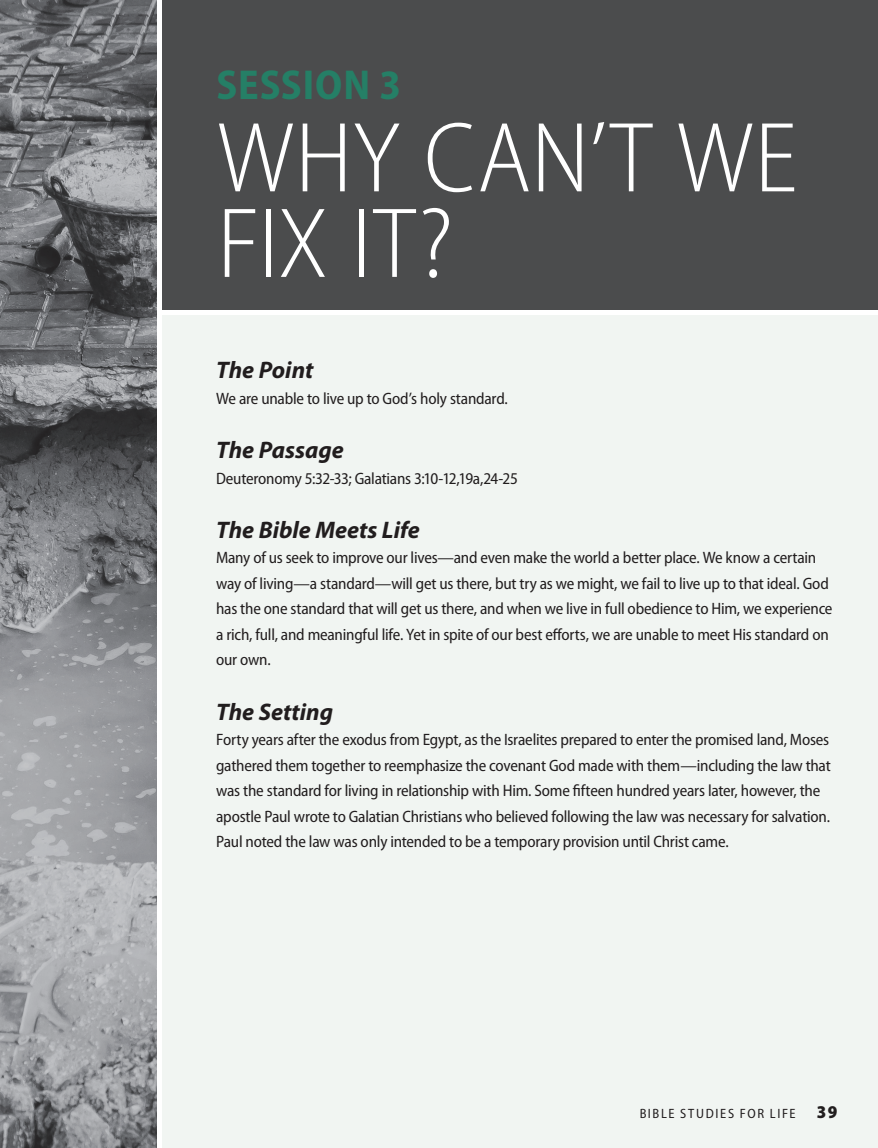
<style>
.page{position:relative;width:878px;height:1148px;background:#fff}
.page>*{position:absolute;margin:0;border:0;box-sizing:border-box;transform-origin:0 0}
.t1{font:300 semi-condensed 100.5px/85.5px "Myriad Pro";letter-spacing:.005em;color:#fff}
.t2{font:700 semi-condensed 42px "Myriad Pro";letter-spacing:.02em;color:#257f66}
.t3{font:italic 700 24px "Myriad Pro";color:#231f20}
.t4{font:semi-condensed 16.5px/25.5px "Myriad Pro";letter-spacing:-.015em;color:#231f20}
.t5{font:semi-condensed 13.5px "Myriad Pro";letter-spacing:.125em;color:#231f20}
.s1{font-weight:900;font-size:18px}
</style>
<div class="page">
<div style="left:162px;top:316px;width:716px;height:832px;background:#f1f5f2"></div>
<div style="left:162px;top:0;width:716px;height:310px;background:#4b4c4d"></div>
<img style="left:0;top:0;width:156px;height:1148px">
<h2 class="t2" style="left:216px;top:58px;width:186px">SESSION 3</h2>
<h1 class="t1" style="left:217px;top:114px;width:581px">WHY CAN’T WE<br>FIX IT?</h1>
<h3 class="t3" style="left:216px;top:354px;width:99px">The Point</h3>
<p class="t4" style="left:216px;top:385px;width:293px">We are unable to live up to God’s holy standard.</p>
<h3 class="t3" style="left:216px;top:434px;width:129px">The Passage</h3>
<p class="t4" style="left:216px;top:465px;width:303px">Deuteronomy 5:32-33; Galatians 3:10-12,19a,24-25</p>
<h3 class="t3" style="left:216px;top:514px;width:205px">The Bible Meets Life</h3>
<p class="t4" style="left:216px;top:545px;width:618px">Many of us seek to improve our lives—and even make the world a better place. We know a certain way of living—a standard—will get us there, but try as we might, we fail to live up to that ideal. God has the one standard that will get us there, and when we live in full obedience to Him, we experience a rich, full, and meaningful life. Yet in spite of our best efforts, we are unable to meet His standard on our own.</p>
<h3 class="t3" style="left:216px;top:696px;width:118px">The Setting</h3>
<p class="t4" style="left:216px;top:726px;width:616px">Forty years after the exodus from Egypt, as the Israelites prepared to enter the promised land, Moses gathered them together to reemphasize the covenant God made with them—including the law that was the standard for living in relationship with Him. Some fifteen hundred years later, however, the apostle Paul wrote to Galatian Christians who believed following the law was necessary for salvation.<br>Paul noted the law was only intended to be a temporary provision until Christ came.</p>
<p class="t5" style="left:639px;top:1105px;width:200px">BIBLE STUDIES FOR LIFE <span class="s1">39</span></p>
</div>
